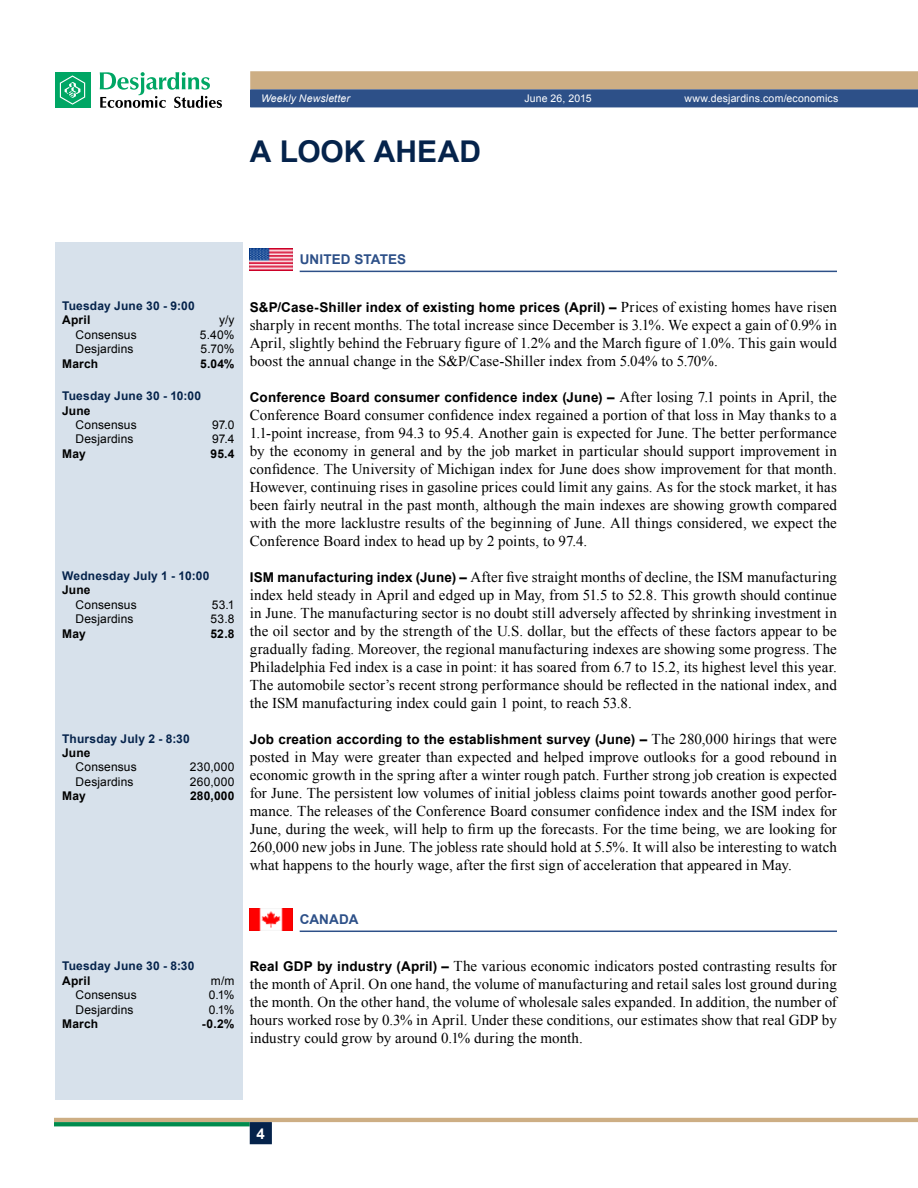
<style>
.page{position:relative;width:918px;height:1188px;background:#fff}
.page>*{position:absolute;margin:0;border:0;box-sizing:border-box;transform-origin:0 0}
.t1{font:700 30px "Arial";color:#05234b}
.t2{font:15px/18px "Times New Roman";letter-spacing:.005em;color:#000;text-align:justify}
.t3{font:700 15px "Arial";color:#fff}
.t4{font:700 13.5px "Arial";letter-spacing:.015em;color:#000}
.t5{font:700 13.5px "Arial";letter-spacing:.01em;color:#2d5088}
.t6{font:12px "Arial";letter-spacing:.01em;color:#000}
.t7{font:700 12px "Arial";letter-spacing:.015em;color:#05234b}
.t8{font:700 12px "Arial";letter-spacing:.015em;color:#000}
.t9{font:10.5px "Arial";letter-spacing:.015em;color:#fff}
.t10{font:italic 10.5px "Arial";letter-spacing:.01em;color:#fff}
.s1{font-family:"Times New Roman";font-weight:400;font-size:15px}
.s2{font-family:"Arial";font-weight:700;font-size:13.5px}
</style>
<div class="page">
<hr style="left:54px;top:1118px;width:864px;height:4px;background:#cdae84">
<svg style="left:54px;top:1122px;width:196px;height:4px"></svg>
<div style="left:250px;top:1122px;width:22px;height:22px;background:#05234b;border:2px solid #05234b"></div>
<svg style="left:250px;top:71px;width:668px;height:36px;background:#7f8087"></svg>
<div style="left:55px;top:72px;width:35px;height:36px;background:#00a664"></div>
<svg style="left:60px;top:75px;width:25px;height:30px"></svg>
<svg style="left:100px;top:72px;width:122px;height:36px"></svg>
<hr style="left:300px;top:271px;width:537px;height:1px;background:#2d5088">
<img style="left:250px;top:249px;width:43px;height:21px">
<hr style="left:300px;top:931px;width:537px;height:1px;background:#2d5088">
<img style="left:250px;top:909px;width:43px;height:21px">
<div style="left:55px;top:242px;width:187px;height:858px;background:#d7e1eb"></div>
<p class="t10" style="left:261px;top:92px;width:91px">Weekly Newsletter</p>
<p class="t9" style="left:524px;top:92px;width:69px">June 26, 2015</p>
<p class="t9" style="left:684px;top:92px;width:156px">www.desjardins.com/economics</p>
<h1 class="t1" style="left:250px;top:132px;width:210px">A look ah ead</h1>
<p class="t7" style="left:62px;top:298px;width:134px">Tuesday June 30 - 9:00</p>
<p class="t8" style="left:62px;top:312px;width:30px">April</p>
<p class="t6" style="left:219px;top:312px;width:17px">y/y</p>
<p class="t6" style="left:76px;top:327px;width:63px">Consensus</p>
<p class="t6" style="left:200px;top:327px;width:36px">5.40%</p>
<p class="t6" style="left:76px;top:341px;width:59px">Desjardins</p>
<p class="t6" style="left:201px;top:341px;width:35px">5.70%</p>
<p class="t8" style="left:62px;top:356px;width:38px">March</p>
<p class="t8" style="left:200px;top:356px;width:36px">5.04%</p>
<p class="t7" style="left:62px;top:388px;width:141px">Tuesday June 30 - 10:00</p>
<p class="t8" style="left:62px;top:403px;width:30px">June</p>
<p class="t6" style="left:76px;top:417px;width:63px">Consensus</p>
<p class="t6" style="left:212px;top:417px;width:24px">97.0</p>
<p class="t6" style="left:76px;top:431px;width:59px">Desjardins</p>
<p class="t6" style="left:212px;top:431px;width:24px">97.4</p>
<p class="t8" style="left:62px;top:446px;width:25px">May</p>
<p class="t8" style="left:211px;top:446px;width:26px">95.4</p>
<p class="t7" style="left:62px;top:568px;width:149px">Wednesday July 1 - 10:00</p>
<p class="t8" style="left:62px;top:582px;width:30px">June</p>
<p class="t6" style="left:76px;top:597px;width:63px">Consensus</p>
<p class="t6" style="left:212px;top:597px;width:24px">53.1</p>
<p class="t6" style="left:76px;top:611px;width:59px">Desjardins</p>
<p class="t6" style="left:211px;top:611px;width:26px">53.8</p>
<p class="t8" style="left:62px;top:626px;width:25px">May</p>
<p class="t8" style="left:211px;top:626px;width:26px">52.8</p>
<p class="t7" style="left:62px;top:730px;width:129px">Thursday July 2 - 8:30</p>
<p class="t8" style="left:62px;top:745px;width:30px">June</p>
<p class="t6" style="left:76px;top:759px;width:63px">Consensus</p>
<p class="t6" style="left:190px;top:759px;width:46px">230,000</p>
<p class="t6" style="left:76px;top:774px;width:59px">Desjardins</p>
<p class="t6" style="left:190px;top:774px;width:46px">260,000</p>
<p class="t8" style="left:62px;top:788px;width:25px">May</p>
<p class="t8" style="left:190px;top:788px;width:46px">280,000</p>
<p class="t5" style="left:300px;top:250px;width:108px">UnitedStates</p>
<p class="t4" style="left:250px;top:298px;width:589px">S&amp;P/Case-Shiller index of existing home prices (April) – <span class="s1">Prices of existing homes have risen</span></p>
<p class="t2" style="left:250px;top:315px;width:589px">sharply in recent months. The total increase since December is 3.1%. We expect a gain of 0.9% in April, slightly behind the February figure of 1.2% and the March figure of 1.0%. This gain would boost the annual change in the S&amp;P/Case-Shiller index from 5.04% to 5.70%.</p>
<p class="t4" style="left:250px;top:388px;width:589px">Conference Board consumer confidence index (June) – <span class="s1">After losing 7.1 points in April, the</span></p>
<p class="t2" style="left:250px;top:405px;width:589px">Conference Board consumer confidence index regained a portion of that loss in May thanks to a 1.1‑point increase, from 94.3 to 95.4. Another gain is expected for June. The better performance by the economy in general and by the job market in particular should support improvement in confidence. The University of Michigan index for June does show improvement for that month.<br>However, continuing rises in gasoline prices could limit any gains. As for the stock market, it has been fairly neutral in the past month, although the main indexes are showing growth compared with the more lacklustre results of the beginning of June. All things considered, we expect the Conference Board index to head up by 2 points, to 97.4.</p>
<p class="t2" style="left:250px;top:567px;width:589px"><span class="s2">ISM manufacturing index (June) –</span> After five straight months of decline, the ISM manufacturing index held steady in April and edged up in May, from 51.5 to 52.8. This growth should continue in June. The manufacturing sector is no doubt still adversely affected by shrinking investment in the oil sector and by the strength of the U.S. dollar, but the effects of these factors appear to be gradually fading. Moreover, the regional manufacturing indexes are showing some progress. The Philadelphia Fed index is a case in point: it has soared from 6.7 to 15.2, its highest level this year.<br>The automobile sector’s recent strong performance should be reflected in the national index, and the ISM manufacturing index could gain 1 point, to reach 53.8.</p>
<p class="t4" style="left:250px;top:730px;width:589px">Job creation according to the establishment survey (June) – <span class="s1">The 280,000 hirings that were</span></p>
<p class="t2" style="left:250px;top:747px;width:589px">posted in May were greater than expected and helped improve outlooks for a good rebound in economic growth in the spring after a winter rough patch. Further strong job creation is expected for June. The persistent low volumes of initial jobless claims point towards another good perfor&shy;mance. The releases of the Conference Board consumer confidence index and the ISM index for June, during the week, will help to firm up the forecasts. For the time being, we are looking for 260,000 new jobs in June. The jobless rate should hold at 5.5%. It will also be interesting to watch what happens to the hourly wage, after the first sign of acceleration that appeared in May.</p>
<p class="t7" style="left:62px;top:958px;width:134px">Tuesday June 30 - 8:30</p>
<p class="t8" style="left:62px;top:973px;width:30px">April</p>
<p class="t6" style="left:211px;top:973px;width:25px">m/m</p>
<p class="t6" style="left:76px;top:987px;width:63px">Consensus</p>
<p class="t6" style="left:209px;top:987px;width:27px">0.1%</p>
<p class="t6" style="left:76px;top:1002px;width:59px">Desjardins</p>
<p class="t6" style="left:209px;top:1002px;width:27px">0.1%</p>
<p class="t8" style="left:62px;top:1016px;width:38px">March</p>
<p class="t8" style="left:202px;top:1016px;width:34px">-0.2%</p>
<p class="t5" style="left:300px;top:910px;width:41px">Canada</p>
<p class="t2" style="left:250px;top:957px;width:589px"><span class="s2">Real GDP by industry (April) –</span> The various economic indicators posted contrasting results for the month of April. On one hand, the volume of manufacturing and retail sales lost ground during the month. On the other hand, the volume of wholesale sales expanded. In addition, the number of hours worked rose by 0.3% in April. Under these conditions, our estimates show that real GDP by industry could grow by around 0.1% during the month.</p>
<p class="t3" style="left:257px;top:1124px;width:10px">4</p>
</div>
